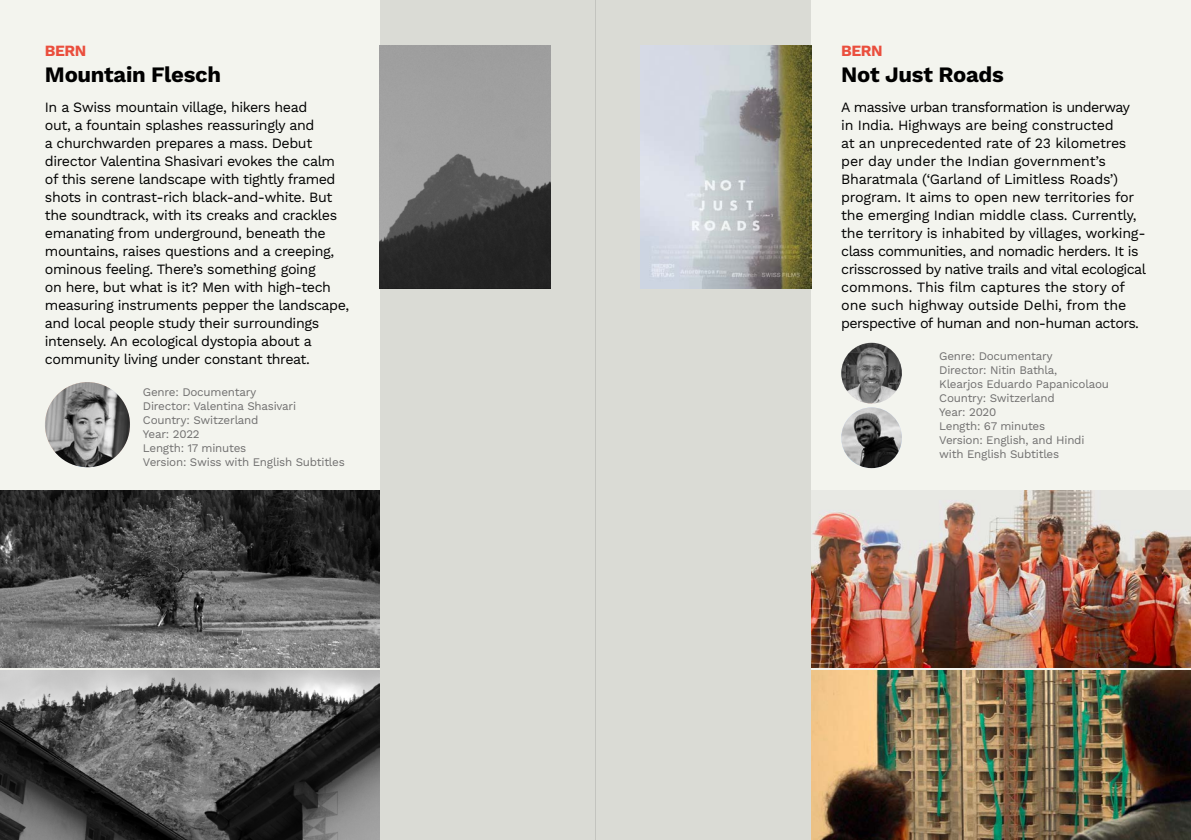
<style>
.page{position:relative;width:1191px;height:840px;background:#fff}
.page>*{position:absolute;margin:0;border:0;box-sizing:border-box;transform-origin:0 0}
.t1{font:700 22px "Work Sans";letter-spacing:-.015em;color:#000}
.t2{font:700 15.6px "Work Sans";letter-spacing:-.03em;color:#ea4e3d}
.t3{font:14.2px/18px "Work Sans";letter-spacing:-.03em;color:#000}
.t4{font:11.6px/14px "Work Sans";letter-spacing:-.02em;color:#706f6f}
</style>
<div class="page">
<div style="left:0;top:0;width:1191px;height:839px;background:#f3f4ee"></div>
<div style="left:595px;top:0;width:216px;height:839px;background:#dadbd5"></div>
<div style="left:380px;top:0;width:215px;height:839px;background:#dadbd5"></div>
<img style="left:380px;top:45px;width:170px;height:243px">
<img style="left:641px;top:45px;width:170px;height:243px">
<img style="left:0;top:670px;width:380px;height:169px">
<img style="left:811px;top:670px;width:380px;height:169px">
<img style="left:0;top:490px;width:380px;height:176px">
<img style="left:811px;top:490px;width:380px;height:176px">
<svg style="left:45px;top:382px;width:85px;height:85px;background:#838383"></svg>
<svg style="left:841px;top:407px;width:61px;height:61px;background:#777"></svg>
<svg style="left:841px;top:342px;width:61px;height:61px;background:#6d6d6d"></svg>
<p class="t2" style="left:45px;top:41px;width:43px">BERN</p>
<h1 class="t1" style="left:45px;top:62px;width:177px">Mountain Flesch</h1>
<p class="t3" style="left:45px;top:98px;width:306px">In a Swiss mountain village, hikers head<br>out, a fountain splashes reassuringly and<br>a churchwarden prepares a mass. Debut director Valentina Shasivari evokes the calm of this serene landscape with tightly framed shots in contrast-rich black-and-white. But the soundtrack, with its creaks and crackles emanating from underground, beneath the mountains, raises questions and a creeping, ominous feeling. There’s something going<br>on here, but what is it? Men with high-tech measuring instruments pepper the landscape, and local people study their surroundings intensely. An ecological dystopia about a community living under constant threat.</p>
<p class="t4" style="left:143px;top:385px;width:203px">Genre: Documentary<br>Director: Valentina Shasivari<br>Country: Switzerland<br>Year: 2022<br>Length: 17 minutes<br>Version: Swiss with English Subtitles</p>
<p class="t2" style="left:841px;top:41px;width:43px">BERN</p>
<h1 class="t1" style="left:841px;top:62px;width:164px">Not Just Roads</h1>
<p class="t3" style="left:841px;top:98px;width:306px">A massive urban transformation is underway<br>in India. Highways are being constructed<br>at an unprecedented rate of 23 kilometres per day under the Indian government’s Bharatmala (‘Garland of Limitless Roads’) program. It aims to open new territories for the emerging Indian middle class. Currently, the territory is inhabited by villages, working&shy;class communities, and nomadic herders. It is crisscrossed by native trails and vital ecological commons. This film captures the story of one such highway outside Delhi, from the perspective of human and non-human actors.</p>
<p class="t4" style="left:939px;top:349px;width:171px">Genre: Documentary<br>Director: Nitin Bathla,<br>Klearjos Eduardo Papanicolaou<br>Country: Switzerland<br>Year: 2020<br>Length: 67 minutes<br>Version: English, and Hindi with English Subtitles</p>
</div>
